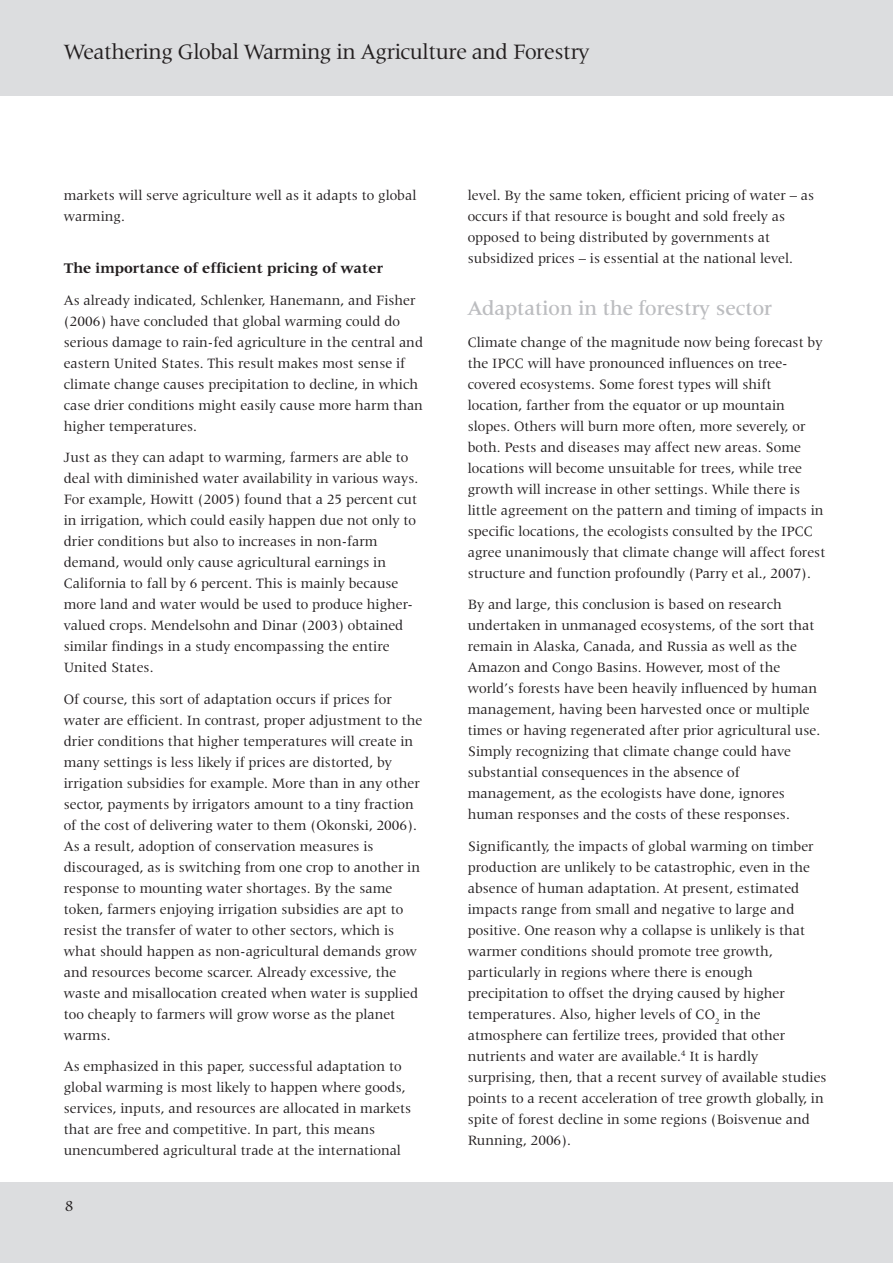
<style>
.page{position:relative;width:893px;height:1263px;background:#fff}
.page>*{position:absolute;margin:0;border:0;box-sizing:border-box;transform-origin:0 0}
.t1{font:22.5px "Latin 725 BT";letter-spacing:-.02em;color:#231f20}
.jh_b-head{font:500 21px "Latin 725 BT";color:#bcbdc0}
.t2{font:15.75px "Latin 725 BT";color:#231f20}
.jh_c-head{font:700 15px "Latin 725 BT";color:#231f20}
.jh_body{font:14.7px/21px "Latin 725 BT";color:#231f20}
</style>
<div class="page">
<div style="left:0;top:1182px;width:893px;height:81px;background:#dcdddf"></div>
<div style="left:0;top:0;width:893px;height:96px;background:#dcdddf"></div>
<h1 class="t1" style="left:64px;top:39px;width:527px">Weathering Global Warming in Agriculture and Forestry</h1>
<p class="jh_body" style="left:64px;top:184px;width:354px">markets will serve agriculture well as it adapts to global warming.</p>
<p class="jh_c-head" style="left:64px;top:260px;width:321px">The importance of efficient pricing of water</p>
<p class="jh_body" style="left:64px;top:289px;width:361px">As already indicated, Schlenker, Hanemann, and Fisher (2006) have concluded that global warming could do serious damage to rain-fed agriculture in the central and eastern United States. This result makes most sense if climate change causes precipitation to decline, in which case drier conditions might easily cause more harm than higher temperatures.</p>
<p class="jh_body" style="left:64px;top:447px;width:356px">Just as they can adapt to warming, farmers are able to deal with diminished water availability in various ways.<br>For example, Howitt (2005) found that a 25 percent cut in irrigation, which could easily happen due not only to drier conditions but also to increases in non-farm demand, would only cause agricultural earnings in California to fall by 6 percent. This is mainly because more land and water would be used to produce higher&shy;valued crops. Mendelsohn and Dinar (2003) obtained similar findings in a study encompassing the entire United States.</p>
<p class="jh_body" style="left:64px;top:688px;width:360px">Of course, this sort of adaptation occurs if prices for water are efficient. In contrast, proper adjustment to the drier conditions that higher temperatures will create in many settings is less likely if prices are distorted, by irrigation subsidies for example. More than in any other sector, payments by irrigators amount to a tiny fraction of the cost of delivering water to them (Okonski, 2006).<br>As a result, adoption of conservation measures is discouraged, as is switching from one crop to another in response to mounting water shortages. By the same token, farmers enjoying irrigation subsidies are apt to resist the transfer of water to other sectors, which is what should happen as non-agricultural demands grow and resources become scarcer. Already excessive, the waste and misallocation created when water is supplied too cheaply to farmers will grow worse as the planet warms.</p>
<p class="jh_body" style="left:64px;top:1056px;width:349px">As emphasized in this paper, successful adaptation to global warming is most likely to happen where goods, services, inputs, and resources are allocated in markets that are free and competitive. In part, this means unencumbered agricultural trade at the international</p>
<p class="t2" style="left:65px;top:1197px;width:10px">8</p>
<p class="jh_body" style="left:468px;top:184px;width:348px">level. By the same token, efficient pricing of water – as occurs if that resource is bought and sold freely as opposed to being distributed by governments at subsidized prices – is essential at the national level.</p>
<p class="jh_b-head" style="left:468px;top:296px;width:306px">Adaptation in the forestry sector</p>
<p class="jh_body" style="left:468px;top:331px;width:359px">Climate change of the magnitude now being forecast by the IPCC will have pronounced influences on tree&shy;covered ecosystems. Some forest types will shift location, farther from the equator or up mountain slopes. Others will burn more often, more severely, or both. Pests and diseases may affect new areas. Some locations will become unsuitable for trees, while tree growth will increase in other settings. While there is little agreement on the pattern and timing of impacts in specific locations, the ecologists consulted by the IPCC agree unanimously that climate change will affect forest structure and function profoundly (Parry et al., 2007).</p>
<p class="jh_body" style="left:468px;top:594px;width:354px">By and large, this conclusion is based on research undertaken in unmanaged ecosystems, of the sort that remain in Alaska, Canada, and Russia as well as the Amazon and Congo Basins. However, most of the world’s forests have been heavily influenced by human management, having been harvested once or multiple times or having regenerated after prior agricultural use.<br>Simply recognizing that climate change could have substantial consequences in the absence of management, as the ecologists have done, ignores human responses and the costs of these responses.</p>
<p class="jh_body" style="left:468px;top:835px;width:360px">Significantly, the impacts of global warming on timber production are unlikely to be catastrophic, even in the absence of human adaptation. At present, estimated impacts range from small and negative to large and positive. One reason why a collapse is unlikely is that warmer conditions should promote tree growth, particularly in regions where there is enough precipitation to offset the drying caused by higher temperatures. Also, higher levels of CO<sub>2</sub> in the atmosphere can fertilize trees, provided that other nutrients and water are available.<sup>4</sup> It is hardly surprising, then, that a recent survey of available studies points to a recent acceleration of tree growth globally, in spite of forest decline in some regions (Boisvenue and Running, 2006).</p>
</div>
